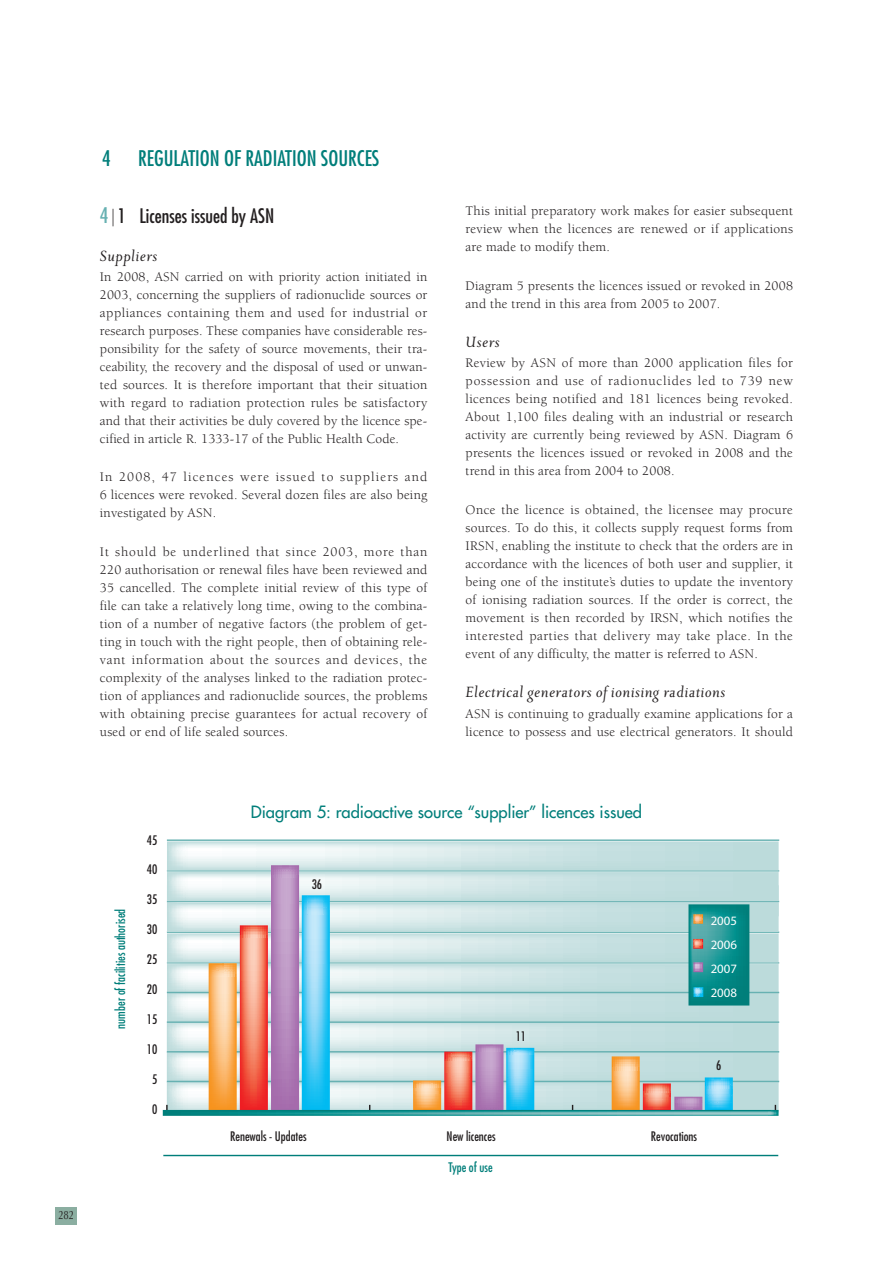
<style>
.page{position:relative;width:893px;height:1263px;background:#fff}
.page>*{position:absolute;margin:0;border:0;box-sizing:border-box;transform-origin:0 0}
.t1{font:condensed 21px "Futura";color:#007e7a}
.t2{font:condensed 19.5px "Futura";color:#231f20}
.t3{font:italic 18px "Priori Ser Reg";letter-spacing:.025em;color:#231f20}
.t4{font:16.5px "Futura";color:#007e7a}
.t5{font:13.5px/18px "Berkeley";letter-spacing:.015em;color:#231f20;text-align:justify}
.t6{font:condensed 12.9px "Futura";color:#007e7a}
.t7{font:condensed 12.75px "Futura";color:#231f20}
.t8{font:12.75px/24px "Myriad";color:#fff;text-align:justify}
.t9{font:condensed 12.75px "Futura";color:#007e7a}
.t10{font:12px "Optima";color:#231f20;scale:.8 1}
.s1{font-size:21px;color:#67b1b2}
</style>
<div class="page">
<div style="left:55px;top:1208px;width:22px;height:17px;background:#8baea1"></div>
<hr style="left:163px;top:1155px;width:615px;height:1px;background:#007e7a">
<hr style="left:167px;top:839px;width:612px;height:2px;background:#67b1b2">
<svg style="left:163px;top:841px;width:616px;height:275px;background:#c0d2d3"></svg>
<p class="t10" style="left:58px;top:1210px;width:21px">282</p>
<h1 class="t1" style="left:102px;top:149px;width:10px">4</h1>
<h1 class="t1" style="left:138px;top:149px;width:243px">REGULATION OF RADIATION SOURCES</h1>
<h2 class="t2" style="left:100px;top:207px;width:176px"><span class="s1">4</span> ⎮ 1 Licenses issued by ASN</h2>
<h3 class="t3" style="left:100px;top:244px;width:59px">Suppliers</h3>
<p class="t5" style="left:100px;top:269px;width:329px">In 2008, ASN carried on with priority action initiated in 2003, concerning the suppliers of radionuclide sources or appliances containing them and used for industrial or research purposes. These companies have considerable res&shy;ponsibility for the safety of source movements, their tra&shy;ceability, the recovery and the disposal of used or unwan&shy;ted sources. It is therefore important that their situation with regard to radiation protection rules be satisfactory and that their activities be duly covered by the licence spe&shy;cified in article R. 1333-17 of the Public Health Code.</p>
<p class="t5" style="left:100px;top:469px;width:329px">In 2008, 47 licences were issued to suppliers and 6 licences were revoked. Several dozen files are also being investigated by ASN.</p>
<p class="t5" style="left:100px;top:543px;width:329px">It should be underlined that since 2003, more than 220 authorisation or renewal files have been reviewed and 35 cancelled. The complete initial review of this type of file can take a relatively long time, owing to the combina&shy;tion of a number of negative factors (the problem of get&shy;ting in touch with the right people, then of obtaining rele&shy;vant information about the sources and devices, the complexity of the analyses linked to the radiation protec&shy;tion of appliances and radionuclide sources, the problems with obtaining precise guarantees for actual recovery of used or end of life sealed sources.</p>
<p class="t5" style="left:466px;top:203px;width:329px">This initial preparatory work makes for easier subsequent review when the licences are renewed or if applications are made to modify them.</p>
<p class="t5" style="left:466px;top:278px;width:329px">Diagram 5 presents the licences issued or revoked in 2008 and the trend in this area from 2005 to 2007.</p>
<h3 class="t3" style="left:466px;top:330px;width:36px">Users</h3>
<p class="t5" style="left:466px;top:355px;width:329px">Review by ASN of more than 2000 application files for possession and use of radionuclides led to 739 new licences being notified and 181 licences being revoked.<br>About 1,100 files dealing with an industrial or research activity are currently being reviewed by ASN. Diagram 6 presents the licences issued or revoked in 2008 and the trend in this area from 2004 to 2008.</p>
<p class="t5" style="left:466px;top:502px;width:329px">Once the licence is obtained, the licensee may procure sources. To do this, it collects supply request forms from IRSN, enabling the institute to check that the orders are in accordance with the licences of both user and supplier, it being one of the institute’s duties to update the inventory of ionising radiation sources. If the order is correct, the movement is then recorded by IRSN, which notifies the interested parties that delivery may take place. In the event of any difficulty, the matter is referred to ASN.</p>
<h3 class="t3" style="left:466px;top:680px;width:262px">Electrical generators of ionising radiations</h3>
<p class="t5" style="left:466px;top:705px;width:329px">ASN is continuing to gradually examine applications for a licence to possess and use electrical generators. It should</p>
<p class="t6" style="left:114px;top:1028px;width:121px;rotate:-90deg">number of facilities authorised</p>
<p class="t7" style="left:147px;top:834px;width:12px">45</p>
<p class="t7" style="left:147px;top:864px;width:12px">40</p>
<p class="t7" style="left:147px;top:894px;width:12px">35</p>
<p class="t7" style="left:147px;top:924px;width:12px">30</p>
<p class="t7" style="left:147px;top:954px;width:12px">25</p>
<p class="t7" style="left:147px;top:983px;width:12px">20</p>
<p class="t7" style="left:147px;top:1013px;width:12px">15</p>
<p class="t7" style="left:147px;top:1043px;width:12px">10</p>
<p class="t7" style="left:152px;top:1073px;width:7px">5</p>
<p class="t7" style="left:152px;top:1103px;width:7px">0</p>
<p class="t4" style="left:251px;top:804px;width:393px">Diagram 5: radioactive source “supplier” licences issued</p>
<p class="t7" style="left:312px;top:878px;width:12px">36</p>
<p class="t7" style="left:516px;top:1030px;width:12px">11</p>
<p class="t8" style="left:711px;top:909px;width:28px">2005<br>2006<br>2007<br>2008</p>
<p class="t7" style="left:716px;top:1060px;width:7px">6</p>
<p class="t7" style="left:230px;top:1130px;width:78px">Renewals - Updates</p>
<p class="t7" style="left:447px;top:1130px;width:51px">New licences</p>
<p class="t7" style="left:651px;top:1130px;width:48px">Revocations</p>
<p class="t9" style="left:448px;top:1161px;width:46px">Type of use</p>
</div>
